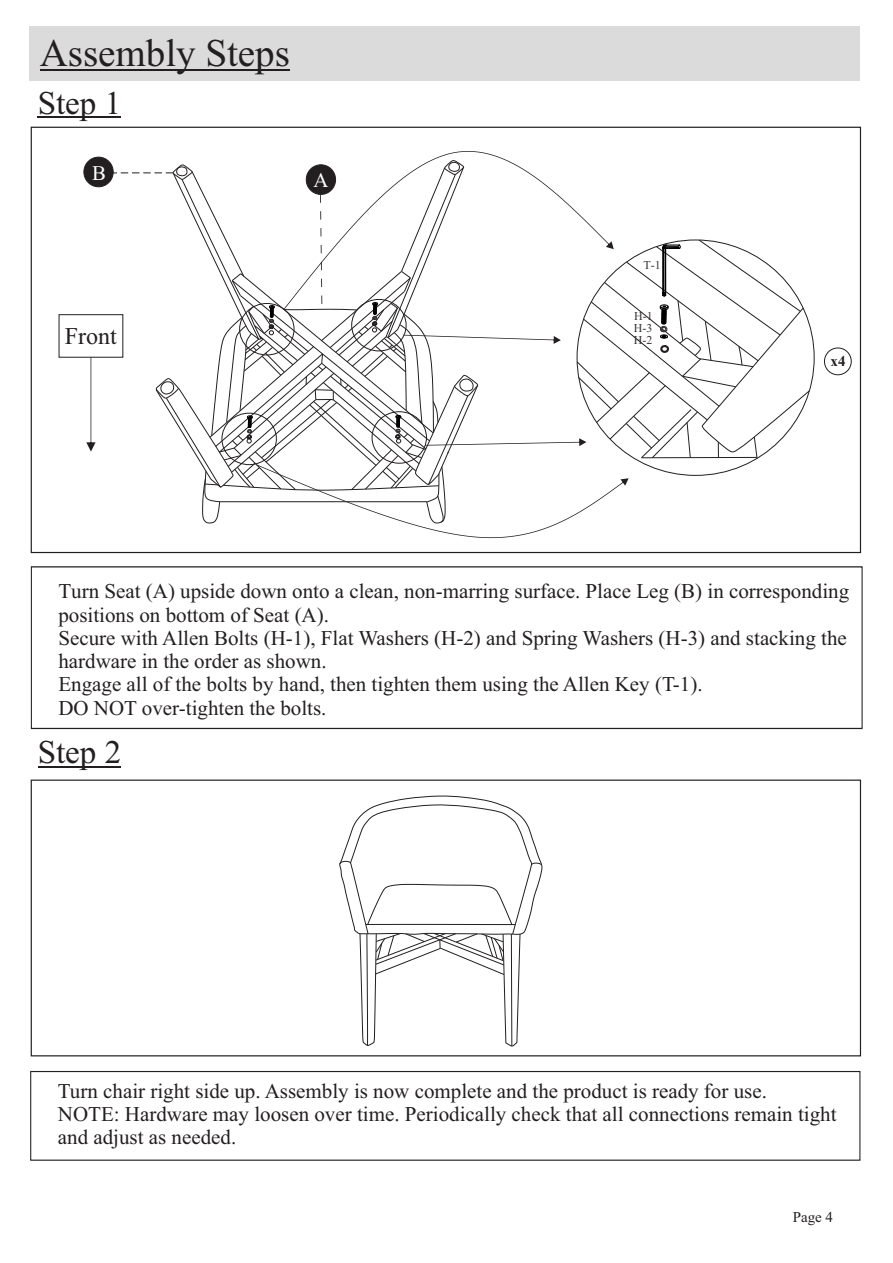
<style>
.page{position:relative;width:893px;height:1263px;background:#fff}
.page>*{position:absolute;margin:0;border:0;box-sizing:border-box;transform-origin:0 0}
.t1{font:39px "Times New Roman";color:#231f20}
.t2{font:33px "Times New Roman";color:#231f20}
.t3{font:24px "Times New Roman";color:#231f20}
.t4{font:21px/23.2px "Times New Roman";color:#231f20}
.t5{font:20.85px "Times New Roman";color:#fff}
.t6{font:15px "Times New Roman";color:#231f20}
.t7{font:700 15px "Times New Roman";color:#231f20}
.t8{font:12px/12.1px "Times New Roman";color:#383336}
</style>
<div class="page">
<div style="left:29px;top:27px;width:830px;height:54px;background:#dbdbdb"></div>
<div style="left:824px;top:348px;width:28px;height:27px;border:1px solid #231f20;border-radius:50%"></div>
<div style="left:31px;top:566px;width:832px;height:163px;border:1px solid #231f20"></div>
<div style="left:30px;top:1071px;width:830px;height:90px;border:1px solid #231f20"></div>
<div style="left:59px;top:314px;width:64px;height:44px;border:1px solid #231f20"></div>
<hr style="left:40px;top:69px;width:165px;height:2px;background:#231f20">
<hr style="left:205px;top:69px;width:85px;height:2px;background:#231f20">
<hr style="left:38px;top:117px;width:83px;height:1px;background:#231f20">
<svg style="left:86px;top:357px;width:10px;height:95px"></svg>
<hr style="left:38px;top:766px;width:67px;height:1px;background:#231f20">
<svg style="left:105px;top:766px;width:16px;height:1px"></svg>
<div style="left:84px;top:157px;width:29px;height:30px;background:#231f20;border-radius:50%"></div>
<div style="left:83px;top:157px;width:31px;height:30px;border:1px solid #231f20;border-radius:50%"></div>
<svg style="left:339px;top:795px;width:204px;height:252px"></svg>
<svg style="left:113px;top:160px;width:697px;height:378px"></svg>
<h1 class="t1" style="left:40px;top:39px;width:252px">Assembly Steps</h1>
<h2 class="t2" style="left:38px;top:91px;width:85px">Step 1</h2>
<p class="t5" style="left:92px;top:165px;width:15px">B</p>
<p class="t5" style="left:313px;top:172px;width:17px">A</p>
<p class="t3" style="left:65px;top:327px;width:54px">Front</p>
<p class="t8" style="left:644px;top:260px;width:19px">T-1</p>
<p class="t8" style="left:634px;top:311px;width:20px">H-1<br>H-3</p>
<p class="t8" style="left:634px;top:335px;width:20px">H-2</p>
<p class="t7" style="left:830px;top:356px;width:16px">x4</p>
<p class="t4" style="left:58px;top:582px;width:792px">Turn Seat (A) upside down onto a clean, non-marring surface. Place Leg (B) in corresponding positions on bottom of Seat (A).<br>Secure with Allen Bolts (H-1), Flat Washers (H-2) and Spring Washers (H-3) and stacking the hardware in the order as shown.<br>Engage all of the bolts by hand, then tighten them using the Allen Key (T-1).<br>DO NOT over-tighten the bolts.</p>
<h2 class="t2" style="left:38px;top:740px;width:85px">Step 2</h2>
<p class="t4" style="left:58px;top:1081px;width:780px">Turn chair right side up. Assembly is now complete and the product is ready for use.<br>NOTE: Hardware may loosen over time. Periodically check that all connections remain tight and adjust as needed.</p>
<p class="t6" style="left:793px;top:1212px;width:42px">Page 4</p>
</div>
